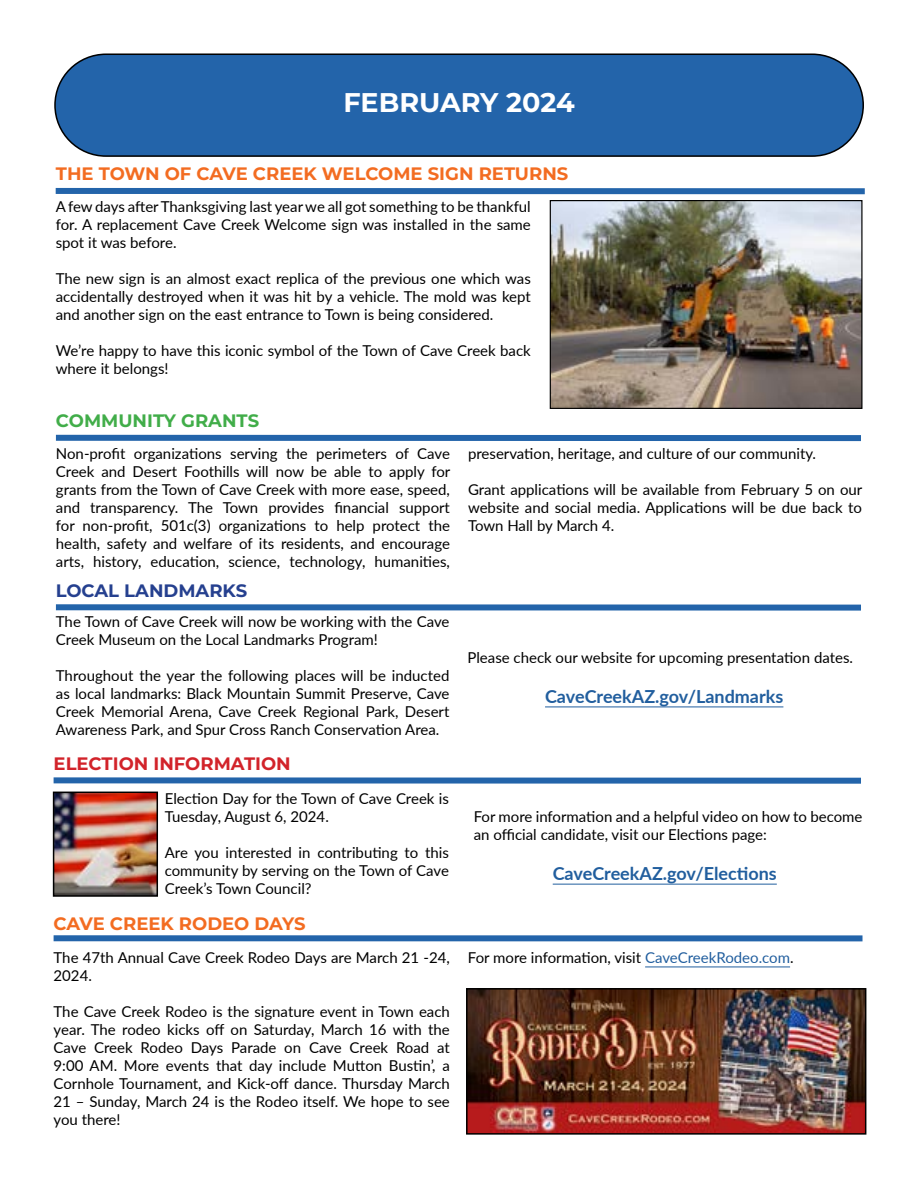
<style>
.page{position:relative;width:918px;height:1188px;background:#fff}
.page>*{position:absolute;margin:0;border:0;box-sizing:border-box;transform-origin:0 0}
.t1{font:700 27px "Montserrat";color:#fff}
.t2{font:700 18px "Montserrat";color:#f36c21}
.t3{font:700 18px "Lato";color:#215e9e}
.t4{font:700 18px "Montserrat";color:#d2232a}
.t5{font:700 18px "Montserrat";color:#41ad49}
.t6{font:700 18px "Montserrat";color:#25408f}
.t7{font:15px/18px "Lato";color:#000;text-align:justify}
.s1{color:#215e9e}
</style>
<div class="page">
<div style="left:55px;top:54px;width:808px;height:102px;background:#2364aa;border-radius:51px"></div>
<div style="left:54px;top:53px;width:810px;height:104px;border:2px solid #000;border-radius:51px"></div>
<hr style="left:553px;top:884px;width:224px;height:1px;background:#215e9e">
<div style="left:54px;top:777px;width:807px;height:7px;background:#2364aa"></div>
<div style="left:56px;top:188px;width:809px;height:6px;background:#2364aa"></div>
<div style="left:54px;top:935px;width:809px;height:6px;background:#2364aa"></div>
<hr style="left:645px;top:967px;width:145px;height:1px;background:#215e9e">
<img style="left:552px;top:202px;width:309px;height:205px">
<div style="left:550px;top:200px;width:313px;height:209px;border:1px solid #000"></div>
<img style="left:469px;top:991px;width:394px;height:141px">
<div style="left:466px;top:988px;width:400px;height:147px;border:2px solid #000"></div>
<img style="left:56px;top:795px;width:99px;height:99px">
<div style="left:53px;top:792px;width:105px;height:105px;border:2px solid #000"></div>
<div style="left:56px;top:435px;width:805px;height:6px;background:#2364aa"></div>
<div style="left:56px;top:604px;width:805px;height:7px;background:#2364aa"></div>
<hr style="left:545px;top:706px;width:238px;height:1px;background:#215e9e">
<h1 class="t1" style="left:343px;top:83px;width:233px">FEBRUARY 2024</h1>
<p class="t2" style="left:56px;top:161px;width:514px">THE TOWN OF CAVE CREEK WELCOME SIGN RETURNS</p>
<p class="t7" style="left:56px;top:197px;width:477px">A few days after Thanksgiving last year we all got something to be thankful for. A replacement Cave Creek Welcome sign was installed in the same spot it was before.</p>
<p class="t7" style="left:56px;top:269px;width:477px">The new sign is an almost exact replica of the previous one which was accidentally destroyed when it was hit by a vehicle. The mold was kept and another sign on the east entrance to Town is being considered.</p>
<p class="t7" style="left:56px;top:341px;width:477px">We’re happy to have this iconic symbol of the Town of Cave Creek back where it belongs!</p>
<p class="t5" style="left:56px;top:408px;width:205px">COMMUNITY GRANTS</p>
<p class="t7" style="left:56px;top:444px;width:396px">Non-profit organizations serving the perimeters of Cave Creek and Desert Foothills will now be able to apply for grants from the Town of Cave Creek with more ease, speed, and transparency. The Town provides financial support for non-profit, 501c(3) organizations to help protect the health, safety and welfare of its residents, and encourage arts, history, education, science, technology, humanities,</p>
<p class="t7" style="left:468px;top:444px;width:350px">preservation, heritage, and culture of our community.</p>
<p class="t7" style="left:468px;top:480px;width:396px">Grant applications will be available from February 5 on our website and social media. Applications will be due back to Town Hall by March 4.</p>
<p class="t6" style="left:56px;top:577px;width:193px">LOCAL LANDMARKS</p>
<p class="t7" style="left:56px;top:612px;width:395px">The Town of Cave Creek will now be working with the Cave<br>Creek Museum on the Local Landmarks Program!</p>
<p class="t7" style="left:56px;top:666px;width:395px">Throughout the year the following places will be inducted as local landmarks: Black Mountain Summit Preserve, Cave Creek Memorial Arena, Cave Creek Regional Park, Desert Awareness Park, and Spur Cross Ranch Conservation Area.</p>
<p class="t4" style="left:54px;top:750px;width:239px">ELECTION INFORMATION</p>
<p class="t7" style="left:165px;top:789px;width:286px">Election Day for the Town of Cave Creek is<br>Tuesday, August 6, 2024.</p>
<p class="t7" style="left:165px;top:843px;width:286px">Are you interested in contributing to this community by serving on the Town of Cave Creek’s Town Council?</p>
<p class="t2" style="left:54px;top:910px;width:254px">CAVE CREEK RODEO DAYS</p>
<p class="t7" style="left:54px;top:948px;width:398px">The 47th Annual Cave Creek Rodeo Days are March 21 -24,<br>2024.</p>
<p class="t7" style="left:54px;top:1002px;width:398px">The Cave Creek Rodeo is the signature event in Town each year. The rodeo kicks off on Saturday, March 16 with the Cave Creek Rodeo Days Parade on Cave Creek Road at 9:00 AM. More events that day include Mutton Bustin’, a Cornhole Tournament, and Kick-off dance. Thursday March 21 – Sunday, March 24 is the Rodeo itself. We hope to see you there!</p>
<p class="t7" style="left:467px;top:648px;width:387px">Please check our website for upcoming presentation dates.</p>
<p class="t3" style="left:545px;top:683px;width:240px">CaveCreekAZ.gov/Landmarks</p>
<p class="t7" style="left:474px;top:807px;width:390px">For more information and a helpful video on how to become an official candidate, visit our Elections page:</p>
<p class="t3" style="left:553px;top:860px;width:226px">CaveCreekAZ.gov/Elections</p>
<p class="t7" style="left:468px;top:948px;width:327px">For more information, visit <span class="s1">CaveCreekRodeo.com</span>.</p>
</div>
